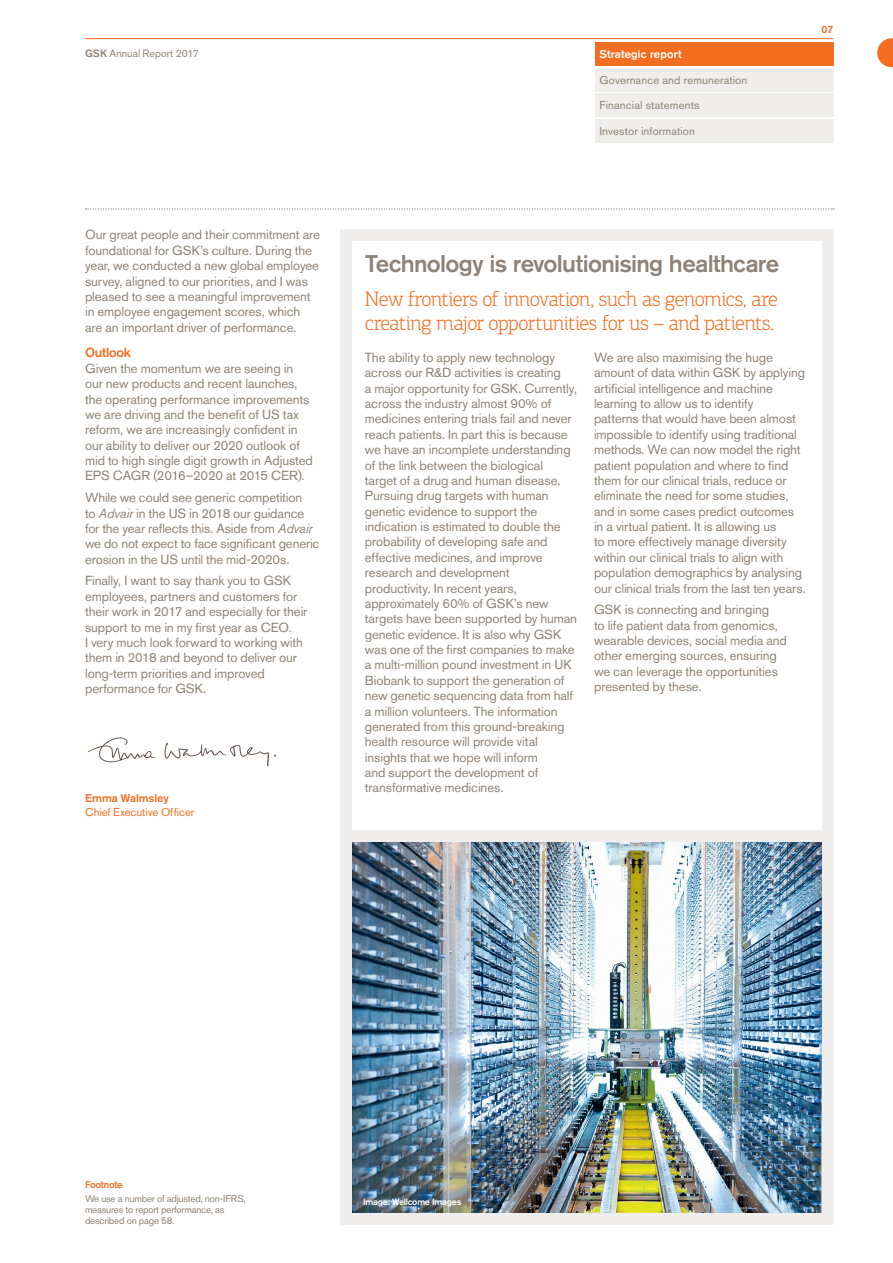
<style>
.page{position:relative;width:893px;height:1263px;background:#fff}
.page>*{position:absolute;margin:0;border:0;box-sizing:border-box;transform-origin:0 0}
.Page_Heading{font:500 24px "Akzidenz Grotesk GSK";letter-spacing:-.03em;color:#8e8378}
.t1{font:300 21px/24px "PF Centro Slab Pro";letter-spacing:-.035em;color:#f36e21}
.Bodytext{font:13.2px/15.3px "Akzidenz Grotesk GSK";letter-spacing:-.01em;color:#8e8378}
.Heading_1{font:500 13.2px "Akzidenz Grotesk GSK";letter-spacing:-.02em;color:#f36e21}
.t2{font:11.25px "Akzidenz Grotesk GSK";letter-spacing:.01em;color:#8e8378}
.Signoff{font:11.25px "Akzidenz Grotesk GSK";color:#f36e21}
.t3{font:500 11.25px "Akzidenz Grotesk GSK";letter-spacing:.01em;color:#fff}
.Signoff-2{font:500 11.25px "Akzidenz Grotesk GSK";letter-spacing:-.005em;color:#f36e21}
.t4{font:10.5px "Akzidenz Grotesk GSK";color:#8e8378}
.t5{font:500 10.5px "Akzidenz Grotesk GSK";color:#f36e21}
.Footnotes{font:9.75px/11.2px "Akzidenz Grotesk GSK";letter-spacing:-.025em;color:#8e8378}
.Footnotes-2{font:500 9.75px "Akzidenz Grotesk GSK";letter-spacing:-.025em;color:#f36e21}
.Footnotes-3{font:500 9px "Akzidenz Grotesk GSK";letter-spacing:-.025em;color:#fff}
.s1{font-weight:500}
.s2{font-style:italic}
</style>
<div class="page">
<hr style="left:85px;top:38px;width:748px;height:1px;background:#f36e21">
<div style="left:595px;top:119px;width:238px;height:23px;background:#efeeec"></div>
<div style="left:595px;top:94px;width:238px;height:23px;background:#efeeec"></div>
<div style="left:595px;top:68px;width:238px;height:23px;background:#efeeec"></div>
<div style="left:595px;top:43px;width:238px;height:23px;background:#f36e21"></div>
<svg style="left:877px;top:38px;width:16px;height:29px"></svg>
<div style="left:340px;top:230px;width:493px;height:995px;background:#efeeec"></div>
<div style="left:352px;top:242px;width:469px;height:588px;background:#fff"></div>
<svg style="left:86px;top:208px;width:748px;height:2px"></svg>
<img style="left:352px;top:842px;width:469px;height:371px">
<svg style="left:88px;top:737px;width:68px;height:25px"></svg>
<svg style="left:165px;top:743px;width:111px;height:23px"></svg>
<p class="t4" style="left:85px;top:46px;width:115px"><span class="s1">GSK</span> Annual Report 2017</p>
<p class="Bodytext" style="left:85px;top:227px;width:236px">Our great people and their commitment are foundational for GSK’s culture. During the year, we conducted a new global employee survey, aligned to our priorities, and I was pleased to see a meaningful improvement in employee engagement scores, which are an important driver of performance.</p>
<p class="Heading_1" style="left:85px;top:344px;width:48px">Outlook</p>
<p class="Bodytext" style="left:85px;top:360px;width:229px">Given the momentum we are seeing in our new products and recent launches, the operating performance improvements we are driving and the benefit of US tax reform, we are increasingly confident in our ability to deliver our 2020 outlook of mid to high single digit growth in Adjusted EPS CAGR (2016–2020 at 2015 CER).</p>
<p class="Bodytext" style="left:85px;top:490px;width:236px">While we could see generic competition<br>to <span class="s2">Advair</span> in the US in 2018 our guidance for the year reflects this. Aside from <span class="s2">Advair </span>we do not expect to face significant generic erosion in the US until the mid-2020s.</p>
<p class="Bodytext" style="left:85px;top:573px;width:224px">Finally, I want to say thank you to GSK employees, partners and customers for their work in 2017 and especially for their support to me in my first year as CEO.<br>I very much look forward to working with them in 2018 and beyond to deliver our long-term priorities and improved performance for GSK.</p>
<p class="Signoff-2" style="left:85px;top:790px;width:85px">Emma Walmsley</p>
<p class="Signoff" style="left:85px;top:805px;width:111px">Chief Executive Officer</p>
<p class="t3" style="left:600px;top:47px;width:84px">Strategic report</p>
<p class="t2" style="left:600px;top:73px;width:149px">Governance and remuneration</p>
<p class="t2" style="left:600px;top:98px;width:101px">Financial statements</p>
<p class="t2" style="left:600px;top:124px;width:97px">Investor information</p>
<p class="t5" style="left:821px;top:23px;width:13px">07</p>
<p class="Page_Heading" style="left:365px;top:248px;width:416px">Technology is revolutionising healthcare</p>
<p class="t1" style="left:365px;top:287px;width:415px">New frontiers of innovation, such as genomics, are creating major opportunities for us – and patients.</p>
<p class="Bodytext" style="left:365px;top:350px;width:214px">The ability to apply new technology across our R&amp;D activities is creating<br>a major opportunity for GSK. Currently, across the industry almost 90% of medicines entering trials fail and never reach patients. In part this is because we have an incomplete understanding of the link between the biological target of a drug and human disease.<br>Pursuing drug targets with human genetic evidence to support the indication is estimated to double the probability of developing safe and effective medicines, and improve research and development productivity. In recent years, approximately 60% of GSK’s new targets have been supported by human genetic evidence. It is also why GSK was one of the first companies to make a multi-million pound investment in UK Biobank to support the generation of new genetic sequencing data from half a million volunteers. The information generated from this ground-breaking health resource will provide vital insights that we hope will inform<br>and support the development of transformative medicines.</p>
<p class="Bodytext" style="left:594px;top:350px;width:213px">We are also maximising the huge amount of data within GSK by applying artificial intelligence and machine learning to allow us to identify<br>patterns that would have been almost impossible to identify using traditional methods. We can now model the right patient population and where to find them for our clinical trials, reduce or eliminate the need for some studies, and in some cases predict outcomes in a virtual patient. It is allowing us<br>to more effectively manage diversity within our clinical trials to align with population demographics by analysing our clinical trials from the last ten years.</p>
<p class="Bodytext" style="left:594px;top:602px;width:194px">GSK is connecting and bringing<br>to life patient data from genomics, wearable devices, social media and other emerging sources, ensuring we can leverage the opportunities presented by these.</p>
<p class="Footnotes-2" style="left:85px;top:1178px;width:39px">Footnote</p>
<p class="Footnotes" style="left:85px;top:1192px;width:162px">We use a number of adjusted, non-IFRS, measures to report performance, as described on page 58.</p>
<p class="Footnotes-3" style="left:363px;top:1195px;width:100px">Image: Wellcome Images</p>
</div>
